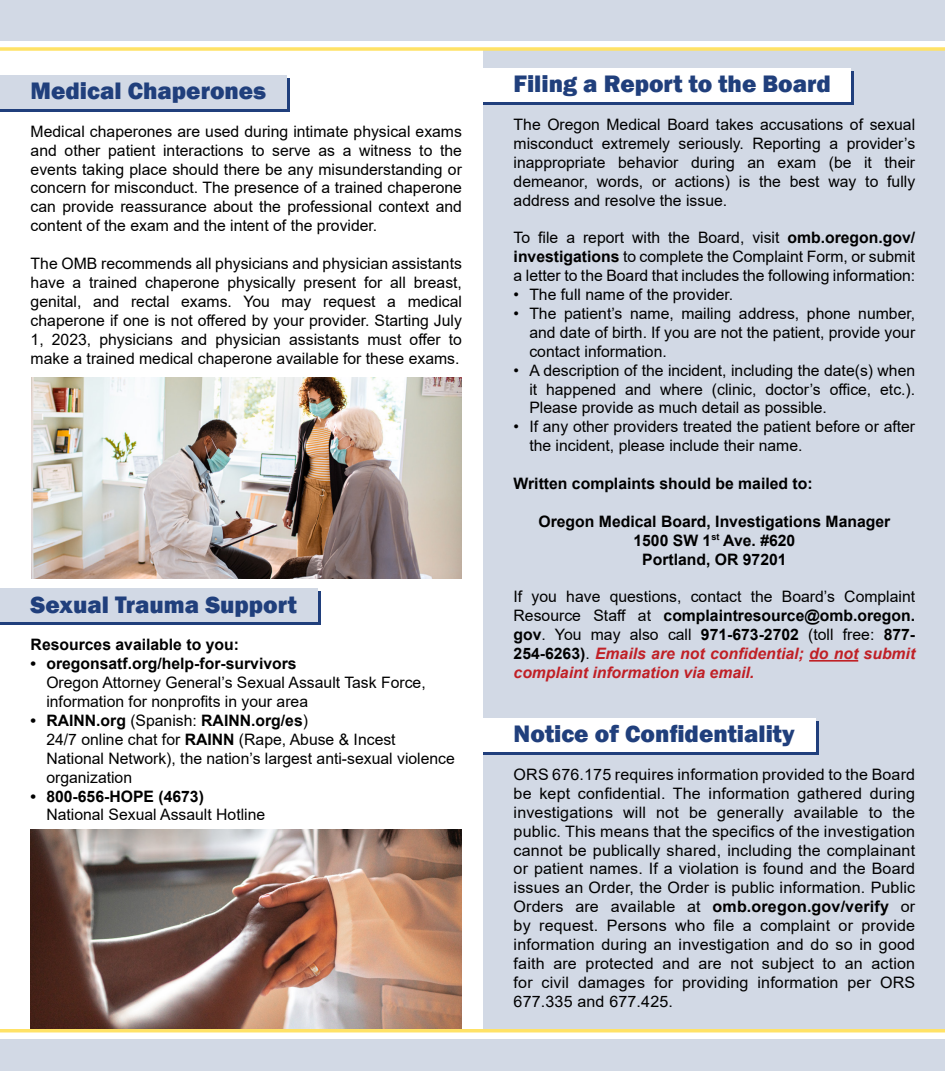
<style>
.page{position:relative;width:945px;height:1071px;background:#fff}
.page>*{position:absolute;margin:0;border:0;box-sizing:border-box;transform-origin:0 0}
.t1{font:800 24.5px "Franklin Gothic";color:#203f7c}
.t2{font:15.75px/18.9px "Arial";color:#000;text-align:justify}
.t3{font:700 15.75px/18.9px "Arial";color:#000;text-align:center}
.s1{font-weight:700}
.s2{color:#000101}
.s3{font-weight:700;color:#000101}
.s4{font-weight:700;font-style:italic;color:#c02026}
</style>
<div class="page">
<div style="left:483px;top:51px;width:462px;height:978px;background:#d2d9e5"></div>
<div style="left:483px;top:72px;width:371px;height:33px;background:linear-gradient(to right,#203f7c,#203f7c)"></div>
<svg style="left:483px;top:722px;width:336px;height:33px"></svg>
<div style="left:483px;top:68px;width:367px;height:33px;background:#fff"></div>
<div style="left:483px;top:718px;width:332px;height:33px;background:#fff"></div>
<hr style="left:809px;top:660px;width:49px;height:2px;background:#c02026">
<div style="left:0;top:0;width:945px;height:40px;background:#d2d9e5"></div>
<svg style="left:0;top:47px;width:945px;height:4px;background:#fde477"></svg>
<div style="left:0;top:1040px;width:945px;height:31px;background:#d2d9e5"></div>
<hr style="left:0;top:1029px;width:945px;height:3px;background:#ffe266">
<div style="left:0;top:79px;width:289px;height:33px;background:linear-gradient(to right,#203f7c,#203f7c)"></div>
<div style="left:0;top:75px;width:287px;height:33px;background:#d2d9e5"></div>
<img style="left:32px;top:378px;width:430px;height:200px">
<img style="left:31px;top:830px;width:431px;height:199px">
<div style="left:0;top:592px;width:321px;height:33px;background:linear-gradient(to right,#203f7c,#203f7c)"></div>
<div style="left:0;top:588px;width:317px;height:33px;background:#d2d9e5"></div>
<h1 class="t1" style="left:31px;top:75px;width:237px">Medical Chaperones</h1>
<p class="t2" style="left:31px;top:122px;width:433px">Medical chaperones are used during intimate physical exams and other patient interactions to serve as a witness to the events taking place should there be any misunderstanding or concern for misconduct. The presence of a trained chaperone can provide reassurance about the professional context and content of the exam and the intent of the provider.</p>
<p class="t2" style="left:31px;top:254px;width:433px">The OMB recommends all physicians and physician assistants have a trained chaperone physically present for all breast, genital, and rectal exams. You may request a medical chaperone if one is not offered by your provider. Starting July 1, 2023, physicians and physician assistants must offer to make a trained medical chaperone available for these exams.</p>
<h1 class="t1" style="left:31px;top:589px;width:268px">Sexual Trauma Support</h1>
<p class="t3" style="left:31px;top:636px;width:210px">Resources available to you:</p>
<p class="t3" style="left:31px;top:654px;width:268px">• oregonsatf.org/help-for-survivors</p>
<p class="t2" style="left:46px;top:673px;width:381px">Oregon Attorney General’s Sexual Assault Task Force, information for nonprofits in your area</p>
<p class="t2" style="left:46px;top:711px;width:410px;text-align:left;text-indent:-16px"><span class="s1">• RAINN.org</span> (Spanish: <span class="s1">RAINN.org/es</span>)<br>24/7 online chat for <span class="s1">RAINN</span> (Rape, Abuse &amp; Incest National Network), the nation’s largest anti-sexual violence organization</p>
<p class="t3" style="left:31px;top:787px;width:175px">• 800-656-HOPE (4673)</p>
<p class="t2" style="left:46px;top:805px;width:220px">National Sexual Assault Hotline</p>
<h1 class="t1" style="left:514px;top:68px;width:319px">Filing a Report to the Board</h1>
<p class="t2" style="left:514px;top:115px;width:403px">The Oregon Medical Board takes accusations of sexual misconduct extremely seriously. Reporting a provider’s inappropriate behavior during an exam (be it their demeanor, words, or actions) is the best way to fully address and resolve the issue.</p>
<p class="t2" style="left:514px;top:228px;width:403px">To file a report with the Board, visit <span class="s1">omb.oregon.gov/ investigations</span> to complete the Complaint Form, or submit a letter to the Board that includes the following information:</p>
<p class="t2" style="left:514px;top:285px;width:221px">• The full name of the provider.</p>
<p class="t2" style="left:529px;top:304px;width:387px;text-indent:-16px">• The patient’s name, mailing address, phone number, and date of birth. If you are not the patient, provide your contact information.</p>
<p class="t2" style="left:529px;top:361px;width:387px;text-indent:-16px">• A description of the incident, including the date(s) when it happened and where (clinic, doctor’s office, etc.).<br>Please provide as much detail as possible.</p>
<p class="t2" style="left:529px;top:417px;width:387px;text-indent:-16px">• If any other providers treated the patient before or after the incident, please include their name.</p>
<p class="t3" style="left:514px;top:474px;width:301px">Written complaints should be mailed to:</p>
<p class="t3" style="left:539px;top:512px;width:353px">Oregon Medical Board, Investigations Manager<br>1500 SW 1<sup>st</sup> Ave. #620<br>Portland, OR 97201</p>
<p class="t2" style="left:514px;top:587px;width:403px">If you have questions, contact the Board’s Complaint Resource Staff <span class="s2">at</span> <span class="s3">complaintresource@omb.oregon. gov</span>. You may also call <span class="s1">971-673-2702</span> (toll free: <span class="s1">877- 254-6263)</span>. <span class="s4">Emails are not confidential; do not submit complaint information via email.</span></p>
<h1 class="t1" style="left:514px;top:718px;width:283px">Notice of Confidentiality</h1>
<p class="t2" style="left:514px;top:765px;width:403px">ORS 676.175 requires information provided to the Board be kept confidential. The information gathered during investigations will not be generally available to the public. This means that the specifics of the investigation cannot be publically shared, including the complainant or patient names. If a violation is found and the Board issues an Order, the Order is public information. Public Orders are available at <span class="s1">omb.oregon.gov/verify</span> or by request. Persons who file a complaint or provide information during an investigation and do so in good faith are protected and are not subject to an action for civil damages for providing information per ORS 677.335 and 677.425.</p>
</div>
